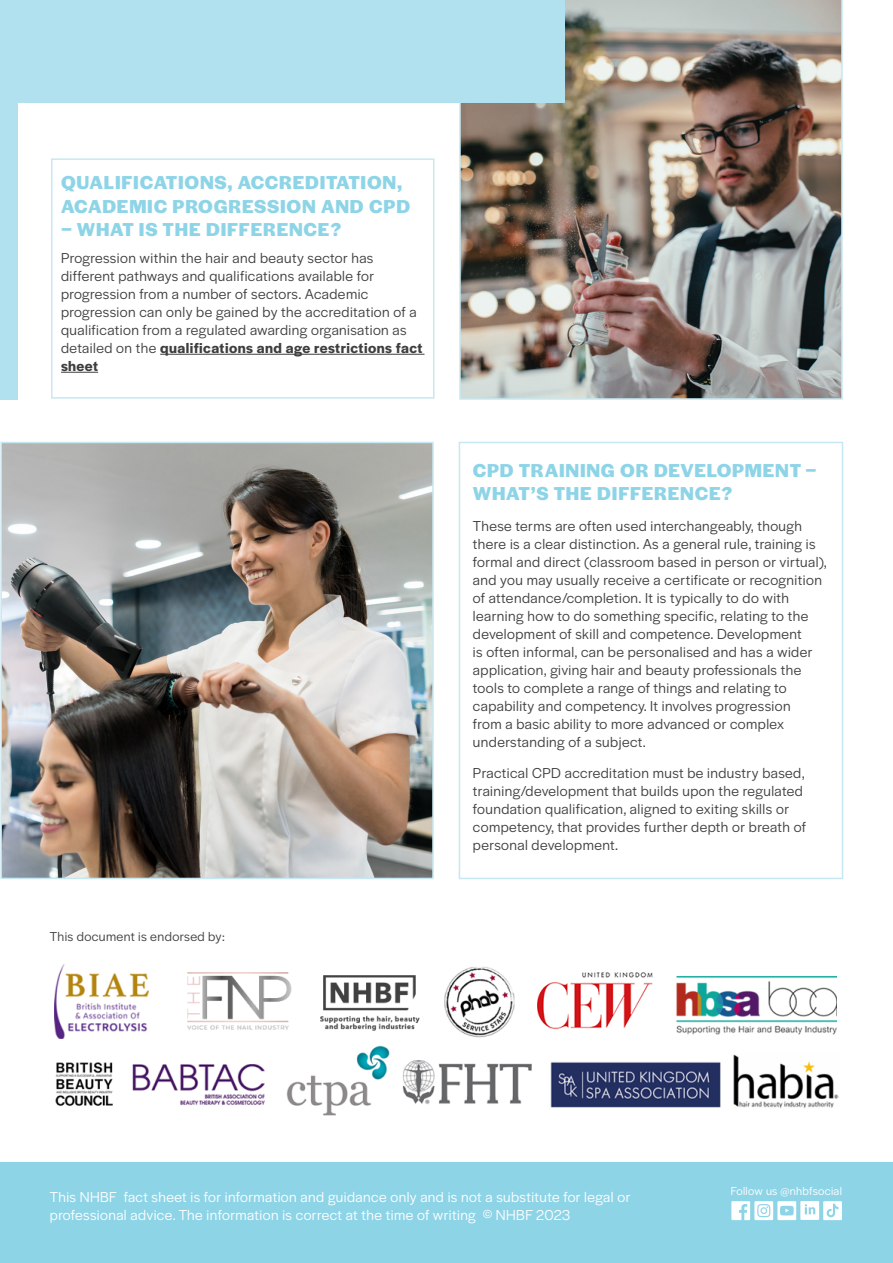
<style>
.page{position:relative;width:893px;height:1263px;background:#fff}
.page>*{position:absolute;margin:0;border:0;box-sizing:border-box;transform-origin:0 0}
.t1{font:700 19.5px/23.4px "Halyard Display";letter-spacing:.04em;color:#8ed4e7}
.t2{font:15px/18px "Halyard Display";letter-spacing:.03em;color:#3e3e3f}
.t3{font:15px/18px "Halyard Display";letter-spacing:.03em;color:#fff}
.t4{font:13.5px "Halyard Display";letter-spacing:.03em;color:#3e3e3f}
.t5{font:12px "Halyard Display";letter-spacing:.03em;color:#fff}
.s1{font-weight:600}
</style>
<div class="page">
<img style="left:3px;top:445px;width:428px;height:431px">
<div style="left:0;top:442px;width:434px;height:437px;border:2px solid #c7e8f2"></div>
<img style="left:459px;top:0;width:384px;height:400px">
<div style="left:0;top:0;width:564px;height:102px;background:#b1e0ee"></div>
<div style="left:0;top:1162px;width:893px;height:101px;background:#8ed4e7"></div>
<div style="left:0;top:0;width:17px;height:400px;background:#b1e0ee"></div>
<div style="left:459px;top:442px;width:384px;height:437px;border:2px solid #c7e8f2"></div>
<svg style="left:731px;top:1201px;width:111px;height:19px"></svg>
<hr style="left:160px;top:354px;width:264px;height:1px;background:#3e3e3f">
<hr style="left:61px;top:372px;width:37px;height:1px;background:#3e3e3f">
<div style="left:51px;top:158px;width:383px;height:241px;border:2px solid #c7e8f2"></div>
<img style="left:54px;top:964px;width:785px;height:152px">
<p class="t1" style="left:61px;top:170px;width:351px">QUALIFICATIONS, ACCREDITATION,<br>ACADEMIC PROGRESSION AND CPD</p>
<p class="t1" style="left:61px;top:217px;width:282px">– WHAT IS THE DIFFERENCE?</p>
<p class="t2" style="left:61px;top:248px;width:363px">Progression within the hair and beauty sector has different pathways and qualifications available for progression from a number of sectors. Academic progression can only be gained by the accreditation of a qualification from a regulated awarding organisation as detailed on the <span class="s1">qualifications and age restrictions fact sheet</span></p>
<p class="t4" style="left:50px;top:927px;width:176px">This document is endorsed by:</p>
<p class="t1" style="left:473px;top:458px;width:345px">CPD TRAINING OR DEVELOPMENT –<br>WHAT’S THE DIFFERENCE?</p>
<p class="t2" style="left:473px;top:516px;width:356px">These terms are often used interchangeably, though there is a clear distinction. As a general rule, training is formal and direct (classroom based in person or virtual), and you may usually receive a certificate or recognition of attendance/completion. It is typically to do with learning how to do something specific, relating to the development of skill and competence. Development<br>is often informal, can be personalised and has a wider application, giving hair and beauty professionals the tools to complete a range of things and relating to capability and competency. It involves progression<br>from a basic ability to more advanced or complex understanding of a subject.</p>
<p class="t2" style="left:473px;top:763px;width:335px">Practical CPD accreditation must be industry based, training/development that builds upon the regulated foundation qualification, aligned to exiting skills or competency, that provides further depth or breath of personal development.</p>
<p class="t3" style="left:50px;top:1187px;width:582px">This NHBF fact sheet is for information and guidance only and is not a substitute for legal or professional advice. The information is correct at the time of writing © NHBF 2023</p>
<p class="t5" style="left:731px;top:1182px;width:113px">Follow us @nhbfsocial</p>
</div>
